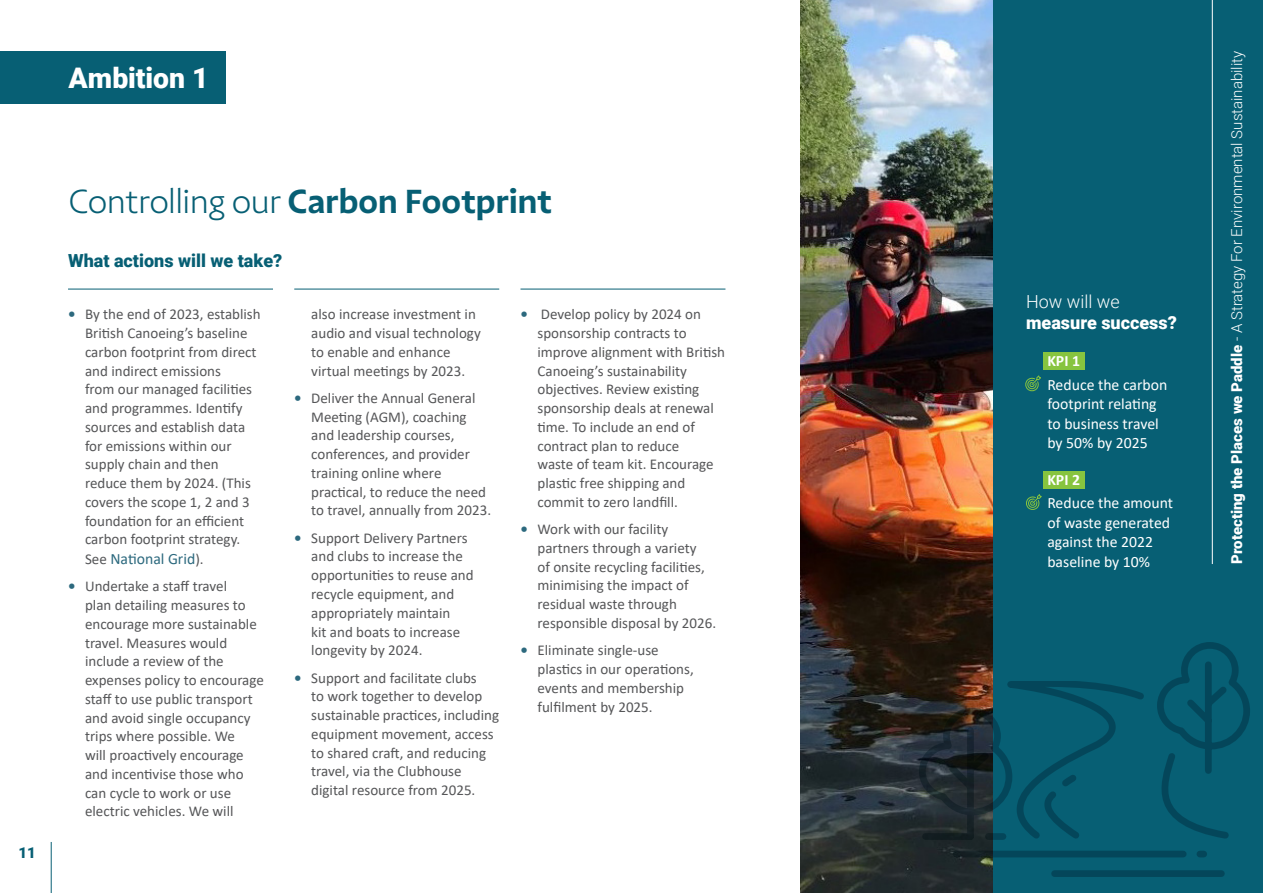
<style>
.page{position:relative;width:1263px;height:893px;background:#fff}
.page>*{position:absolute;margin:0;border:0;box-sizing:border-box;transform-origin:0 0}
.t1{font:700 33px "Highgate";letter-spacing:-.01em;color:#075f74}
.t2{font:900 28.35px "Roboto";color:#fff}
.t3{font:900 18px "Roboto";color:#075f74}
.t4{font:900 18px "Roboto";color:#fff}
.t5{font:300 18px "Roboto";color:#fff}
.t6{font:15.75px/19.5px "Calibri";color:#fff}
.t7{font:15.75px "Calibri";color:#2c697e}
.t8{font:700 15.75px "Calibri";color:#fff}
.t9{font:15px/18.8px "Calibri";color:#555658}
.t10{font:300 15px "Roboto";color:#fff}
.t11{font:900 15px "Roboto";color:#075f74}
.s1{font-weight:300}
.s2{font-weight:700;color:#2c697e}
.s3{font-size:15px;color:#555658}
.s4{font-weight:900}
</style>
<div class="page">
<div style="left:0;top:51px;width:225px;height:52px;background:#075f74"></div>
<div style="left:993px;top:0;width:270px;height:893px;background:#075f74"></div>
<div style="left:1043px;top:472px;width:41px;height:17px;background:#87c43f"></div>
<div style="left:1043px;top:352px;width:41px;height:18px;background:#87c43f"></div>
<svg style="left:1025px;top:375px;width:16px;height:17px"></svg>
<svg style="left:1026px;top:494px;width:16px;height:16px"></svg>
<hr style="left:68px;top:289px;width:205px;height:1px;background:#075f74">
<hr style="left:294px;top:289px;width:205px;height:1px;background:#075f74">
<hr style="left:520px;top:289px;width:205px;height:1px;background:#075f74">
<img style="left:800px;top:0;width:193px;height:893px">
<svg style="left:917px;top:681px;width:312px;height:199px"></svg>
<svg style="left:1155px;top:642px;width:95px;height:133px"></svg>
<hr style="left:1212px;top:0;width:1px;height:564px;background:#fff">
<hr style="left:51px;top:842px;width:1px;height:51px;background:#075f74">
<h2 class="t2" style="left:68px;top:66px;width:142px">Ambition 1</h2>
<p class="t11" style="left:18px;top:846px;width:19px">11</p>
<h1 class="t1" style="left:68px;top:188px;width:485px"><span class="s1">Controlling our</span> Carbon Footprint</h1>
<p class="t3" style="left:68px;top:253px;width:216px">What actions will we take?</p>
<p class="t9" style="left:85px;top:305px;width:177px;text-indent:-17px"><span class="s2">•</span> By the end of 2023, establish<br>Bri琀椀sh Canoeing’s baseline carbon footprint from direct and indirect emissions<br>from our managed facili琀椀es and programmes. Iden琀椀fy sources and establish data for emissions within our supply chain and then reduce them by 2024. (This covers the scope 1, 2 and 3 founda琀椀on for an e昀케cient carbon footprint strategy.</p>
<p class="t7" style="left:85px;top:548px;width:120px"><span class="s3">See</span> Na琀椀onal Grid<span class="s3">).</span></p>
<p class="t9" style="left:85px;top:576px;width:180px;text-indent:-17px"><span class="s2">•</span> Undertake a sta昀昀 travel<br>plan detailing measures to encourage more sustainable travel. Measures would include a review of the expenses policy to encourage sta昀昀 to use public transport and avoid single occupancy trips where possible. We<br>will proac琀椀vely encourage and incen琀椀vise those who can cycle to work or use electric vehicles. We will</p>
<p class="t9" style="left:311px;top:305px;width:171px">also increase investment in audio and visual technology to enable and enhance virtual mee琀椀ngs by 2023.</p>
<p class="t9" style="left:311px;top:388px;width:181px;text-indent:-17px"><span class="s2">•</span> Deliver the Annual General<br>Mee琀椀ng (AGM), coaching and leadership courses, conferences, and provider training online where<br>prac琀椀cal, to reduce the need to travel, annually from 2023.</p>
<p class="t9" style="left:311px;top:528px;width:164px;text-indent:-17px"><span class="s2">•</span> Support Delivery Partners and clubs to increase the opportuni琀椀es to reuse and recycle equipment, and appropriately maintain<br>kit and boats to increase longevity by 2024.</p>
<p class="t9" style="left:311px;top:668px;width:189px;text-indent:-17px"><span class="s2">•</span> Support and facilitate clubs<br>to work together to develop sustainable prac琀椀ces, including equipment movement, access to shared cra昀琀, and reducing travel, via the Clubhouse digital resource from 2025.</p>
<p class="t9" style="left:537px;top:305px;width:189px;text-indent:-17px"><span class="s2">•</span> Develop policy by 2024 on sponsorship contracts to improve alignment with Bri琀椀sh<br>Canoeing’s sustainability<br>objec琀椀ves. Review exis琀椀ng sponsorship deals at renewal琀椀me. To include an end of contract plan to reduce<br>waste of team kit. Encourage plas琀椀c free shipping and commit to zero land昀椀ll.</p>
<p class="t9" style="left:537px;top:519px;width:180px;text-indent:-17px"><span class="s2">•</span> Work with our facility partners through a variety<br>of onsite recycling facili琀椀es, minimising the impact of residual waste through responsible disposal by 2026.</p>
<p class="t9" style="left:537px;top:640px;width:158px;text-indent:-17px"><span class="s2">•</span> Eliminate single-use<br>plas琀椀cs in our opera琀椀ons, events and membership ful昀椀lment by 2025.</p>
<p class="t5" style="left:1026px;top:289px;width:95px">How will we</p>
<p class="t4" style="left:1026px;top:315px;width:152px">measure success?</p>
<p class="t8" style="left:1047px;top:355px;width:34px">KPI 1</p>
<p class="t6" style="left:1047px;top:374px;width:122px">Reduce the carbon footprint rela琀椀ng to business travel by 50% by 2025</p>
<p class="t8" style="left:1047px;top:474px;width:34px">KPI 2</p>
<p class="t6" style="left:1047px;top:493px;width:127px">Reduce the amount of waste generated against the 2022 baseline by 10%</p>
<p class="t10" style="left:1231px;top:564px;width:514px;rotate:-90deg"><span class="s4">Protecting the Places we Paddle</span> - A Strategy For Environmental Sustainability</p>
</div>
